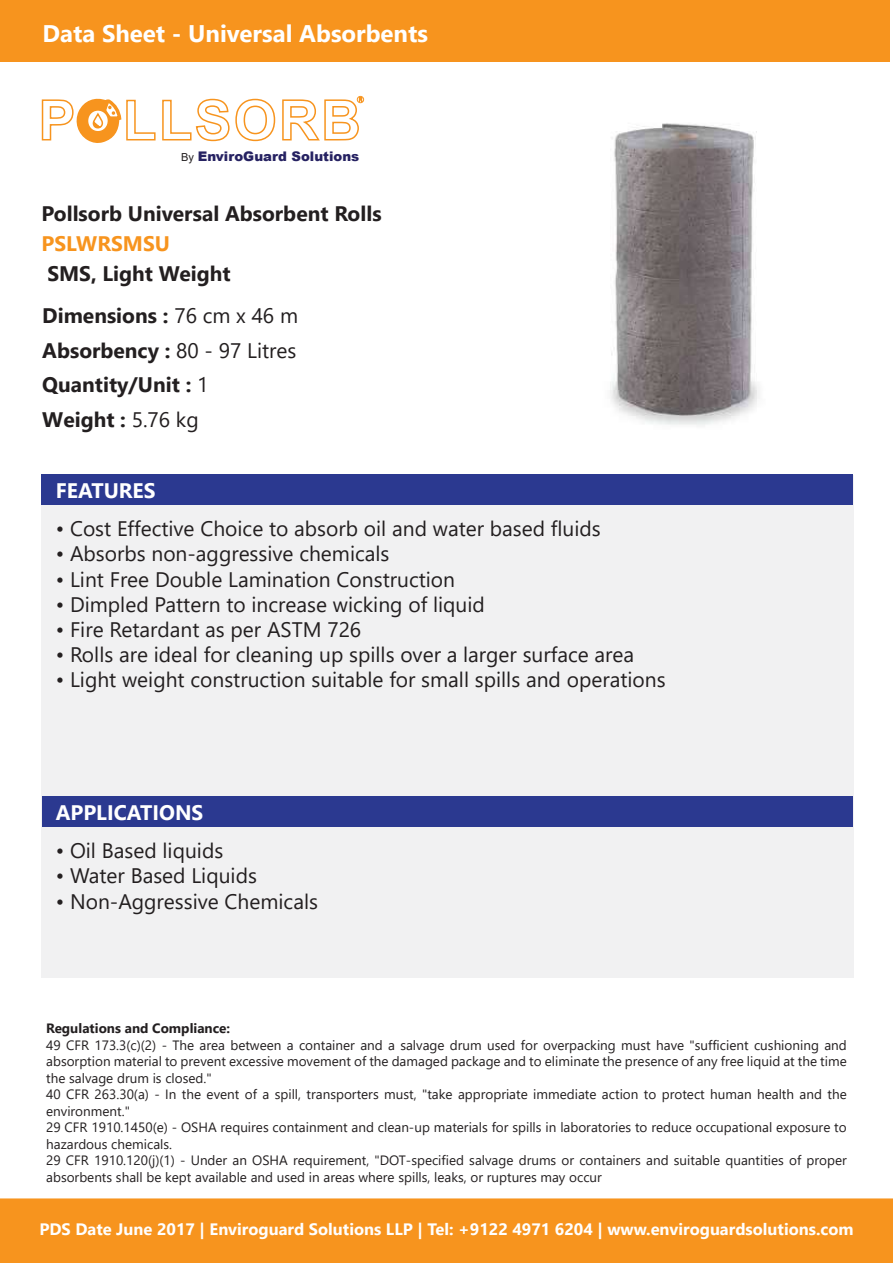
<style>
.page{position:relative;width:893px;height:1263px;background:#fff}
.page>*{position:absolute;margin:0;border:0;box-sizing:border-box;transform-origin:0 0}
.t1{font:700 24px "Segoe UI";color:#fff}
.t2{font:21px "Segoe UI";color:#231f20}
.t3{font:700 21px/34.5px "Segoe UI";color:#231f20}
.t4{font:700 21px "Segoe UI";color:#fff}
.t5{font:700 21px "Segoe UI";color:#f7941e}
.t6{font:700 16.5px "Segoe UI";color:#fff}
.t7{font:13.5px/16.5px "Segoe UI";color:#231f20}
.t8{font:700 13.5px "Segoe UI";color:#231f20}
.t9{font:900 13.2px "Arial";color:#262262}
.s1{font-weight:400;font-size:11.1px;color:#231f20}
.s2{font-weight:400}
</style>
<div class="page">
<div style="left:0;top:1199px;width:893px;height:64px;background:#f7941e"></div>
<div style="left:0;top:1198px;width:893px;height:65px;border:2px solid #f7941e"></div>
<div style="left:0;top:0;width:889px;height:61px;background:#f7941e"></div>
<div style="left:357px;top:96px;width:7px;height:7px;border:1px solid #f7941e;border-radius:50%"></div>
<svg style="left:41px;top:97px;width:322px;height:46px"></svg>
<img style="left:610px;top:123px;width:149px;height:303px">
<div style="left:41px;top:475px;width:813px;height:502px;background:#f1f1f2"></div>
<div style="left:41px;top:475px;width:812px;height:30px;background:#2b3990"></div>
<div style="left:42px;top:797px;width:811px;height:30px;background:#2b3990"></div>
<h1 class="t1" style="left:43px;top:14px;width:387px">Data Sheet - Universal Absorbents</h1>
<p class="t9" style="left:181px;top:147px;width:180px"><span class="s1">By</span> EnviroGuard Solutions</p>
<h2 class="t3" style="left:42px;top:196px;width:341px">Pollsorb Universal Absorbent Rolls</h2>
<h2 class="t5" style="left:42px;top:226px;width:130px">PSLWRSMSU</h2>
<h2 class="t3" style="left:42px;top:252px;width:257px;line-height:42.6px">SMS, Light Weight<br>Dimensions : <span class="s2">76 cm x 46 m</span></h2>
<h2 class="t3" style="left:42px;top:333px;width:256px">Absorbency : <span class="s2">80 - 97 Litres<br></span>Quantity/Unit : <span class="s2">1<br></span>Weight : <span class="s2">5.76 kg</span></h2>
<h2 class="t4" style="left:56px;top:473px;width:101px">FEATURES</h2>
<h2 class="t2" style="left:56px;top:512px;width:547px">• Cost Effective Choice to absorb oil and water based fluids</h2>
<h2 class="t2" style="left:56px;top:537px;width:335px">• Absorbs non-aggressive chemicals</h2>
<h2 class="t2" style="left:56px;top:562px;width:401px">• Lint Free Double Lamination Construction</h2>
<h2 class="t2" style="left:56px;top:587px;width:431px">• Dimpled Pattern to increase wicking of liquid</h2>
<h2 class="t2" style="left:56px;top:613px;width:307px">• Fire Retardant as per ASTM 726</h2>
<h2 class="t2" style="left:56px;top:638px;width:580px">• Rolls are ideal for cleaning up spills over a larger surface area</h2>
<h2 class="t2" style="left:56px;top:663px;width:611px">• Light weight construction suitable for small spills and operations</h2>
<h2 class="t4" style="left:56px;top:795px;width:149px">APPLICATIONS</h2>
<h2 class="t2" style="left:56px;top:834px;width:169px">• Oil Based liquids</h2>
<h2 class="t2" style="left:56px;top:859px;width:203px">• Water Based Liquids</h2>
<h2 class="t2" style="left:56px;top:884px;width:264px">• Non-Aggressive Chemicals</h2>
<p class="t8" style="left:46px;top:1017px;width:186px">Regulations and Compliance:</p>
<p class="t7" style="left:46px;top:1036px;width:802px">49 CFR 173.3(c)(2) - The area between a container and a salvage drum used for overpacking must have "sufficient cushioning and absorption material to prevent excessive movement of the damaged package and to eliminate the presence of any free liquid at the time the salvage drum is closed."<br>40 CFR 263.30(a) - In the event of a spill, transporters must, "take appropriate immediate action to protect human health and the environment."<br>29 CFR 1910.1450(e) - OSHA requires containment and clean-up materials for spills in laboratories to reduce occupational exposure to hazardous chemicals.<br>29 CFR 1910.120(j)(1) - Under an OSHA requirement, "DOT-specified salvage drums or containers and suitable quantities of proper absorbents shall be kept available and used in areas where spills, leaks, or ruptures may occur</p>
<p class="t6" style="left:39px;top:1215px;width:816px">PDS Date June 2017 | Enviroguard Solutions LLP | Tel: +9122 4971 6204 | www.enviroguardsolutions.com</p>
</div>
